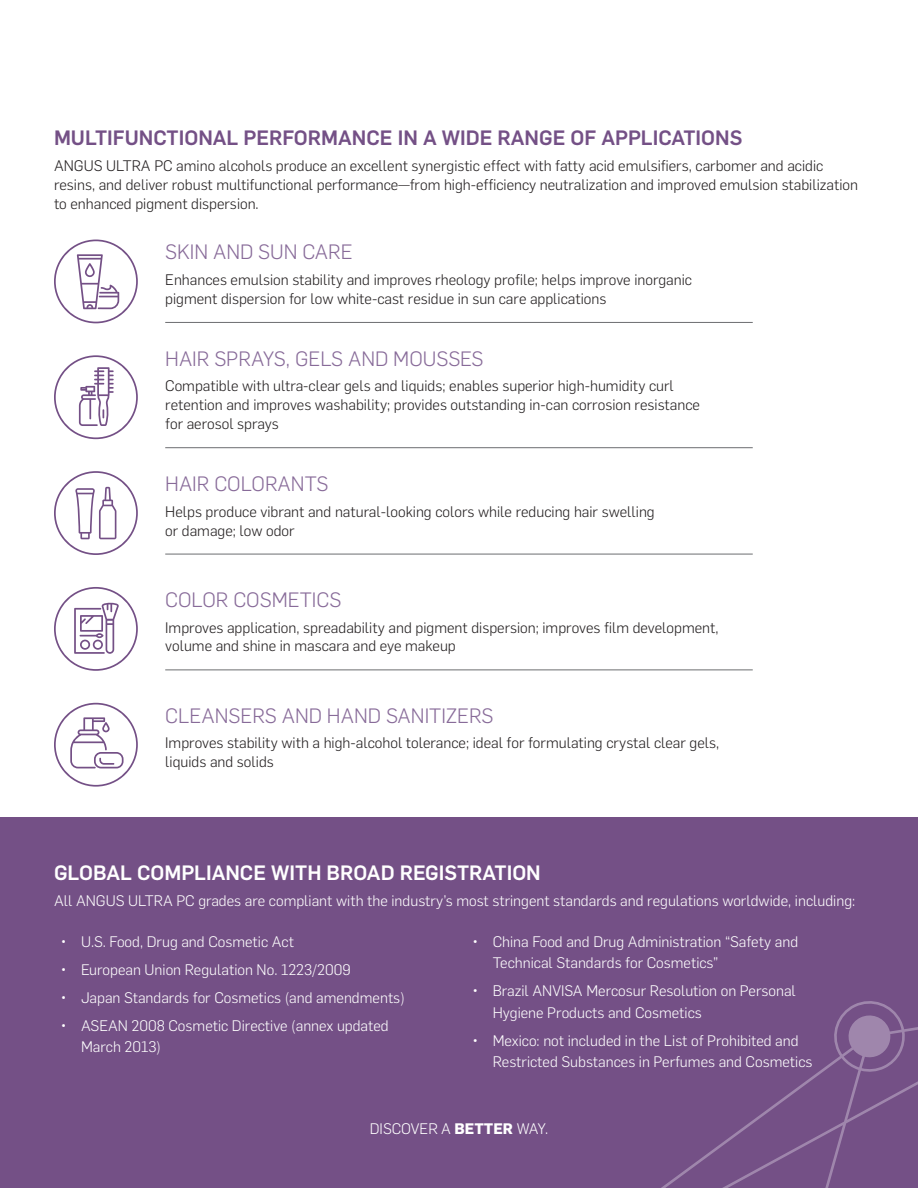
<style>
.page{position:relative;width:918px;height:1188px;background:#fff}
.page>*{position:absolute;margin:0;border:0;box-sizing:border-box;transform-origin:0 0}
.t1{font:300 20.4px "Flama";color:#886b99}
.t2{font:500 20.4px "Flama";color:#745086}
.t3{font:500 20.4px "Flama";color:#fff}
.t4{font:300 15px/18.9px "Flama";color:#231f20}
.t5{font:300 15px/21.3px "Flama";color:#fff}
.s1{font-weight:700}
</style>
<div class="page">
<div style="left:0;top:818px;width:918px;height:370px;background:#745086"></div>
<svg style="left:661px;top:1001px;width:257px;height:187px"></svg>
<hr style="left:165px;top:322px;width:588px;height:1px;background:#6c6d70">
<svg style="left:54px;top:240px;width:84px;height:83px"></svg>
<hr style="left:165px;top:447px;width:588px;height:1px;background:#6c6d70">
<svg style="left:54px;top:355px;width:84px;height:84px"></svg>
<hr style="left:165px;top:670px;width:588px;height:1px;background:#6c6d70">
<svg style="left:54px;top:587px;width:84px;height:84px"></svg>
<svg style="left:54px;top:703px;width:84px;height:84px"></svg>
<hr style="left:165px;top:554px;width:588px;height:1px;background:#6c6d70">
<svg style="left:54px;top:471px;width:84px;height:84px"></svg>
<h1 class="t2" style="left:54px;top:123px;width:690px">MULTIFUNCTIONAL PERFORMANCE IN A WIDE RANGE OF APPLICATIONS</h1>
<p class="t4" style="left:54px;top:155px;width:806px">ANGUS ULTRA PC amino alcohols produce an excellent synergistic effect with fatty acid emulsifiers, carbomer and acidic resins, and deliver robust multifunctional performance—from high-efficiency neutralization and improved emulsion stabilization to enhanced pigment dispersion.</p>
<h1 class="t1" style="left:165px;top:238px;width:189px">SKIN AND SUN CARE</h1>
<p class="t4" style="left:165px;top:270px;width:528px">Enhances emulsion stability and improves rheology profile; helps improve inorganic pigment dispersion for low white-cast residue in sun care applications</p>
<h1 class="t1" style="left:165px;top:345px;width:320px">HAIR SPRAYS, GELS AND MOUSSES</h1>
<p class="t4" style="left:165px;top:376px;width:536px">Compatible with ultra-clear gels and liquids; enables superior high-humidity curl retention and improves washability; provides outstanding in-can corrosion resistance for aerosol sprays</p>
<h1 class="t1" style="left:165px;top:470px;width:165px">HAIR COLORANTS</h1>
<p class="t4" style="left:165px;top:501px;width:491px">Helps produce vibrant and natural-looking colors while reducing hair swelling or damage; low odor</p>
<h1 class="t1" style="left:165px;top:586px;width:178px">COLOR COSMETICS</h1>
<p class="t4" style="left:165px;top:617px;width:555px">Improves application, spreadability and pigment dispersion; improves film development, volume and shine in mascara and eye makeup</p>
<h1 class="t1" style="left:165px;top:702px;width:330px">CLEANSERS AND HAND SANITIZERS</h1>
<p class="t4" style="left:165px;top:733px;width:556px">Improves stability with a high-alcohol tolerance; ideal for formulating crystal clear gels, liquids and solids</p>
<h1 class="t3" style="left:54px;top:858px;width:488px">GLOBAL COMPLIANCE WITH BROAD REGISTRATION</h1>
<p class="t5" style="left:54px;top:889px;width:803px">All ANGUS ULTRA PC grades are compliant with the industry’s most stringent standards and regulations worldwide, including:</p>
<p class="t5" style="left:61px;top:930px;width:235px">• U.S. Food, Drug and Cosmetic Act</p>
<p class="t5" style="left:61px;top:958px;width:292px">• European Union Regulation No. 1223/2009</p>
<p class="t5" style="left:61px;top:986px;width:346px">• Japan Standards for Cosmetics (and amendments)</p>
<p class="t5" style="left:81px;top:1014px;width:309px;text-indent:-20px">• ASEAN 2008 Cosmetic Directive (annex updated<br>March 2013)</p>
<p class="t5" style="left:493px;top:930px;width:307px;text-indent:-20px">• China Food and Drug Administration “Safety and<br>Technical Standards for Cosmetics”</p>
<p class="t5" style="left:493px;top:980px;width:305px;text-indent:-20px">• Brazil ANVISA Mercosur Resolution on Personal<br>Hygiene Products and Cosmetics</p>
<p class="t5" style="left:493px;top:1029px;width:321px;text-indent:-20px">• Mexico: not included in the List of Prohibited and<br>Restricted Substances in Perfumes and Cosmetics</p>
<p class="t5" style="left:370px;top:1117px;width:180px">DISCOVER A <span class="s1">BETTER</span> WAY.</p>
</div>
